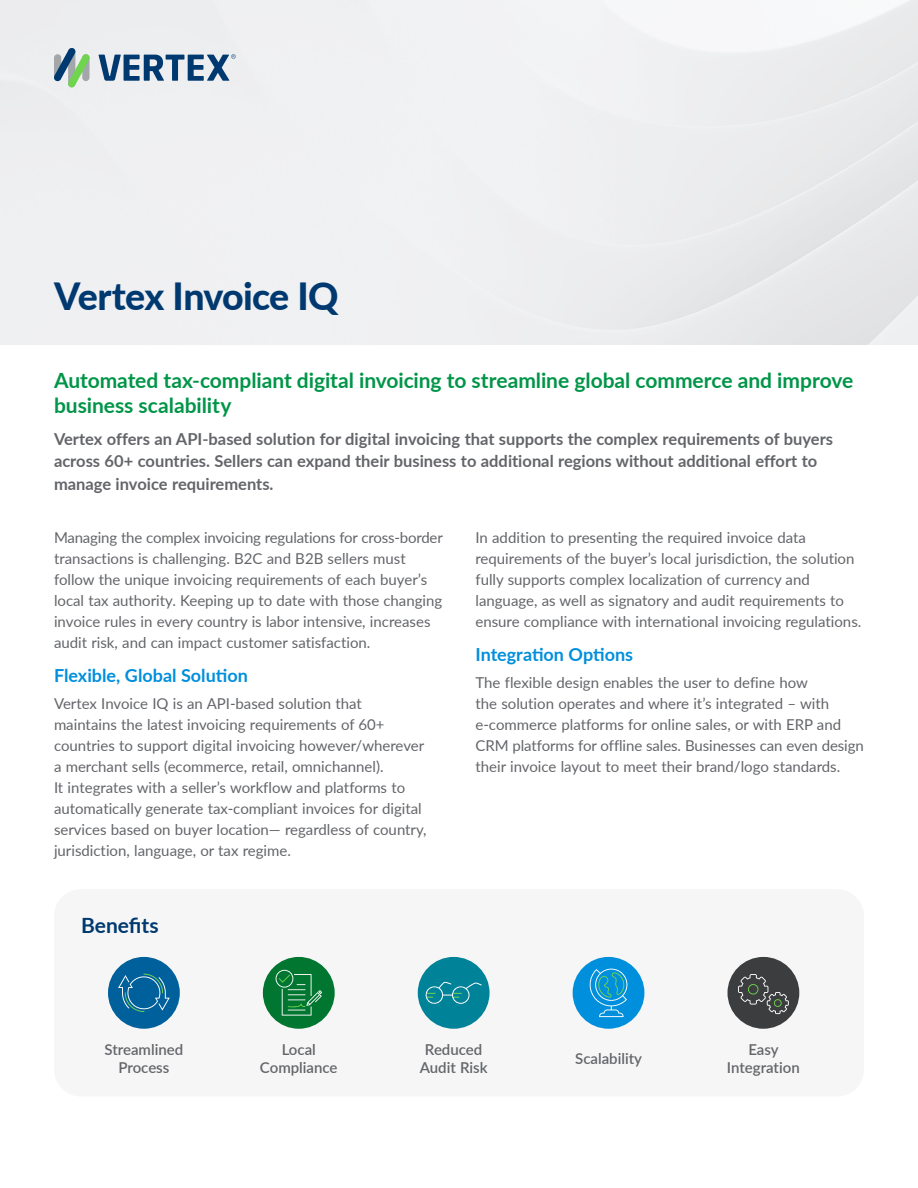
<style>
.page{position:relative;width:918px;height:1188px;background:#fff}
.page>*{position:absolute;margin:0;border:0;box-sizing:border-box;transform-origin:0 0}
.t1{font:800 37.5px "Lato";letter-spacing:-.02em;color:#003970}
.t2{font:700 21px/25.2px "Lato";letter-spacing:-.005em;color:#009548}
.t3{font:700 21px "Lato";color:#003970}
.t4{font:700 18px "Lato";color:#008fdc}
.t5{font:700 16.5px/22.5px "Lato";color:#636569}
.t6{font:15px/21px "Lato";color:#636569}
.t7{font:600 15px/18px "Lato";color:#636569;text-align:center}
</style>
<div class="page">
<div style="left:54px;top:889px;width:810px;height:208px;background:#f6f6f6;border-radius:27px"></div>
<div style="left:108px;top:957px;width:72px;height:72px;background:#00609c;border-radius:50%"></div>
<div style="left:418px;top:957px;width:72px;height:72px;background:#008299;border-radius:50%"></div>
<div style="left:263px;top:957px;width:72px;height:72px;background:#007630;border-radius:50%"></div>
<div style="left:573px;top:957px;width:71px;height:72px;background:#008fdc;border-radius:50%"></div>
<div style="left:727px;top:957px;width:72px;height:72px;background:#3b3d3f;border-radius:50%"></div>
<svg style="left:54px;top:48px;width:36px;height:39px"></svg>
<svg style="left:99px;top:54px;width:137px;height:27px;background:#7995b1"></svg>
<svg style="left:738px;top:974px;width:51px;height:40px"></svg>
<svg style="left:425px;top:981px;width:57px;height:23px"></svg>
<svg style="left:118px;top:974px;width:52px;height:38px"></svg>
<svg style="left:276px;top:970px;width:46px;height:46px"></svg>
<svg style="left:589px;top:969px;width:38px;height:48px"></svg>
<h1 class="t1" style="left:54px;top:269px;width:286px">Vertex Invoice IQ</h1>
<h2 class="t2" style="left:54px;top:367px;width:801px">Automated tax-compliant digital invoicing to streamline global commerce and improve business scalability</h2>
<p class="t5" style="left:54px;top:427px;width:781px">Vertex offers an API-based solution for digital invoicing that supports the complex requirements of buyers across 60+ countries. Sellers can expand their business to additional regions without additional effort to manage invoice requirements.</p>
<p class="t6" style="left:54px;top:526px;width:390px">Managing the complex invoicing regulations for cross-border transactions is challenging. B2C and B2B sellers must follow the unique invoicing requirements of each buyer’s local tax authority. Keeping up to date with those changing invoice rules in every country is labor intensive, increases audit risk, and can impact customer satisfaction.</p>
<p class="t4" style="left:54px;top:662px;width:195px">Flexible, Global Solution</p>
<p class="t6" style="left:54px;top:692px;width:374px">Vertex Invoice IQ is an API-based solution that maintains the latest invoicing requirements of 60+ countries to support digital invoicing however/wherever a merchant sells (ecommerce, retail, omnichannel).<br>It integrates with a seller’s workflow and platforms to automatically generate tax-compliant invoices for digital services based on buyer location— regardless of country, jurisdiction, language, or tax regime.</p>
<h2 class="t3" style="left:81px;top:910px;width:79px">Benefits</h2>
<p class="t6" style="left:476px;top:526px;width:387px">In addition to presenting the required invoice data requirements of the buyer’s local jurisdiction, the solution fully supports complex localization of currency and language, as well as signatory and audit requirements to ensure compliance with international invoicing regulations.</p>
<p class="t4" style="left:476px;top:641px;width:159px">Integration Options</p>
<p class="t6" style="left:476px;top:671px;width:390px">The flexible design enables the user to define how<br>the solution operates and where it’s integrated – with e-commerce platforms for online sales, or with ERP and CRM platforms for offline sales. Businesses can even design their invoice layout to meet their brand/logo standards.</p>
<p class="t7" style="left:105px;top:1039px;width:80px">Streamlined<br>Process</p>
<p class="t7" style="left:420px;top:1039px;width:69px">Reduced<br>Audit Risk</p>
<p class="t7" style="left:260px;top:1039px;width:79px">Local<br>Compliance</p>
<p class="t7" style="left:575px;top:1048px;width:68px">Scalability</p>
<p class="t7" style="left:727px;top:1039px;width:74px">Easy<br>Integration</p>
</div>
